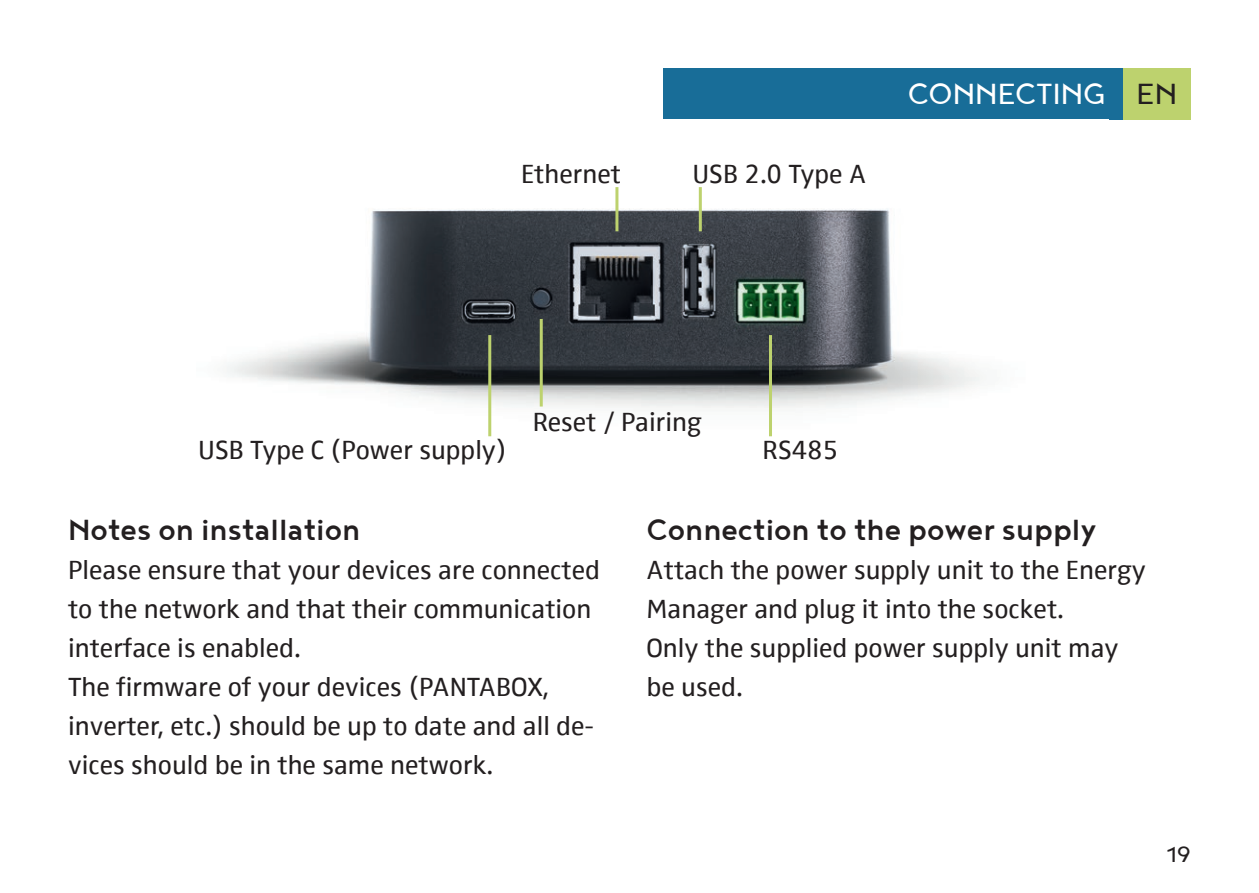
<style>
.page{position:relative;width:1259px;height:893px;background:#fff}
.page>*{position:absolute;margin:0;border:0;box-sizing:border-box;transform-origin:0 0}
.t1{font:500 36px "Noyh";color:#231f20}
.t2{font:36px "Noyh";color:#fff}
.t3{font:27px/39px "Zwo Offc Pro";color:#231f20}
.t4{font:27px "Noyh";color:#231f20}
.s1{color:#231f20}
</style>
<div class="page">
<div style="left:1123px;top:68px;width:68px;height:51px;background:#bdd26e"></div>
<div style="left:663px;top:68px;width:460px;height:51px;background:#186d98"></div>
<img style="left:227px;top:187px;width:753px;height:250px">
<hr style="left:699px;top:187px;width:3px;height:44px;background:#bdd26e">
<hr style="left:615px;top:187px;width:3px;height:44px;background:#bdd26e">
<hr style="left:769px;top:335px;width:3px;height:101px;background:#bdd26e">
<hr style="left:488px;top:335px;width:3px;height:101px;background:#bdd26e">
<hr style="left:540px;top:319px;width:3px;height:87px;background:#bdd26e">
<p class="t3" style="left:521px;top:152px;width:102px">Ethernet</p>
<p class="t3" style="left:692px;top:152px;width:175px">USB 2.0 Type A</p>
<h1 class="t2" style="left:908px;top:74px;width:271px">CONNECTING <span class="s1">EN</span></h1>
<p class="t3" style="left:533px;top:400px;width:171px">Reset / Pairing</p>
<p class="t3" style="left:198px;top:429px;width:310px">USB Type C (Power supply)</p>
<p class="t3" style="left:762px;top:429px;width:77px">RS485</p>
<h1 class="t1" style="left:68px;top:510px;width:294px">Notes on installation</h1>
<p class="t3" style="left:68px;top:549px;width:533px">Please ensure that your devices are connected to the network and that their communication interface is enabled.<br>The firmware of your devices (PANTABOX, inverter, etc.) should be up to date and all de&shy;vices should be in the same network.</p>
<h1 class="t1" style="left:646px;top:510px;width:451px">Connection to the power supply</h1>
<p class="t3" style="left:646px;top:549px;width:501px">Attach the power supply unit to the Energy<br>Manager and plug it into the socket.<br>Only the supplied power supply unit may be used.</p>
<p class="t4" style="left:1167px;top:839px;width:26px">19</p>
</div>
